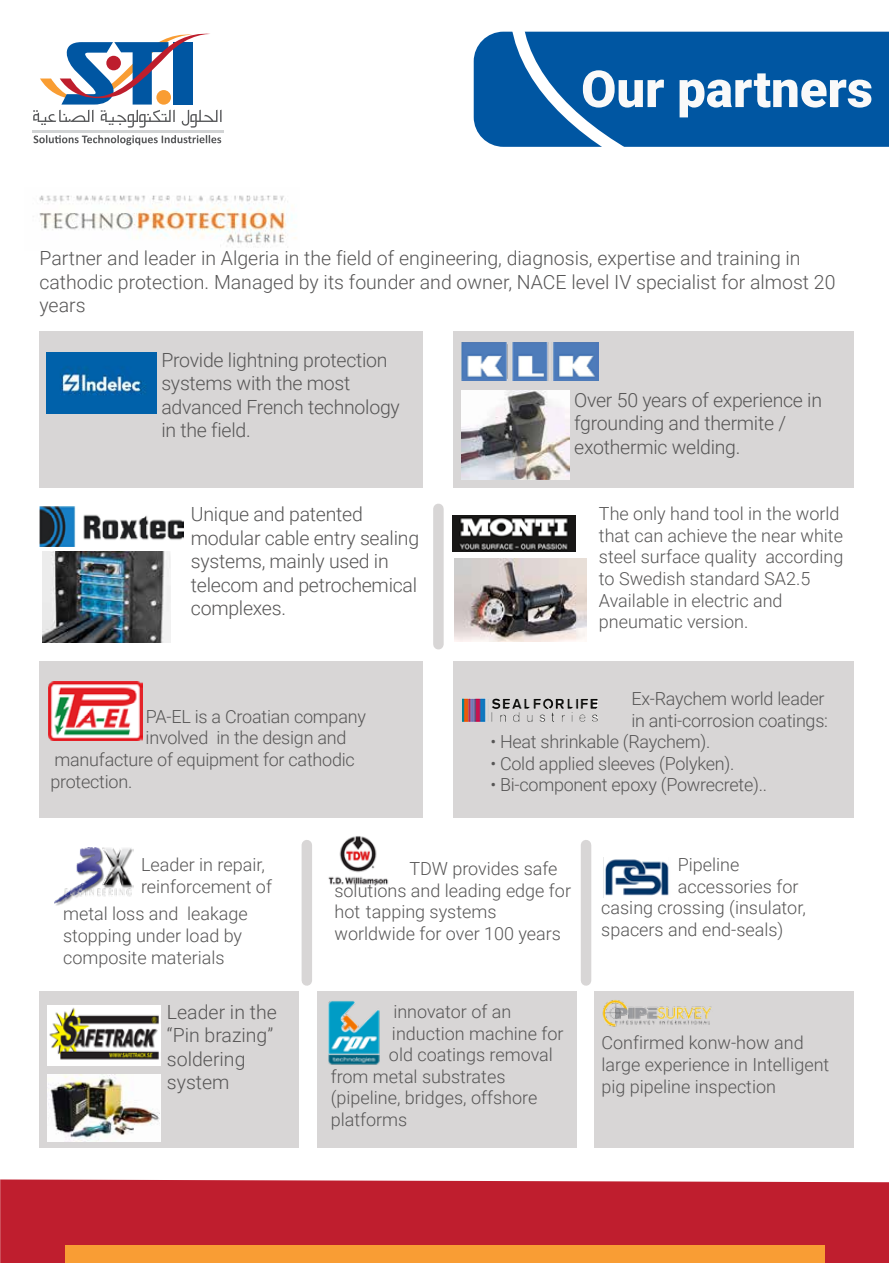
<style>
.page{position:relative;width:889px;height:1263px;background:#fff}
.page>*{position:absolute;margin:0;border:0;box-sizing:border-box;transform-origin:0 0}
.t1{font:900 51px "Roboto";color:#f9f9f9}
.t2{font:300 19.5px/23.4px "Roboto";letter-spacing:-.015em;color:#575656}
.t3{font:300 18px/21.6px "Roboto";color:#575656}
</style>
<div class="page">
<div style="left:1px;top:1179px;width:888px;height:84px;background:#bf1e2e"></div>
<div style="left:65px;top:1245px;width:759px;height:18px;background:#f99d34"></div>
<svg style="left:474px;top:32px;width:31px;height:115px;background:#1a67ab"></svg>
<div style="left:505px;top:31px;width:384px;height:116px;background:#0056a2"></div>
<div style="left:595px;top:991px;width:259px;height:156px;background:#d8d6d6"></div>
<div style="left:454px;top:661px;width:400px;height:156px;background:#d8d6d6"></div>
<div style="left:454px;top:332px;width:400px;height:156px;background:#d8d6d6"></div>
<div style="left:317px;top:991px;width:259px;height:156px;background:#d8d6d6"></div>
<div style="left:40px;top:991px;width:259px;height:156px;background:#d8d6d6"></div>
<div style="left:40px;top:661px;width:383px;height:156px;background:#d8d6d6"></div>
<div style="left:40px;top:332px;width:383px;height:156px;background:#d8d6d6"></div>
<img style="left:47px;top:1074px;width:113px;height:67px">
<img style="left:47px;top:1005px;width:113px;height:60px">
<div style="left:581px;top:845px;width:10px;height:135px;background:#d8d6d6"></div>
<div style="left:302px;top:845px;width:10px;height:135px;background:#d8d6d6"></div>
<div style="left:433px;top:509px;width:11px;height:135px;background:#d8d6d6"></div>
<img style="left:39px;top:195px;width:258px;height:53px">
<img style="left:46px;top:352px;width:110px;height:61px">
<img style="left:461px;top:343px;width:138px;height:38px">
<img style="left:461px;top:390px;width:109px;height:90px">
<img style="left:40px;top:507px;width:143px;height:39px">
<img style="left:43px;top:551px;width:127px;height:91px">
<img style="left:452px;top:515px;width:123px;height:36px">
<img style="left:455px;top:559px;width:131px;height:82px">
<img style="left:49px;top:682px;width:94px;height:58px">
<img style="left:603px;top:857px;width:66px;height:40px">
<img style="left:462px;top:698px;width:136px;height:24px">
<img style="left:54px;top:847px;width:79px;height:59px">
<img style="left:328px;top:836px;width:61px;height:49px">
<img style="left:602px;top:1000px;width:110px;height:27px">
<img style="left:328px;top:1001px;width:52px;height:64px">
<hr style="left:32px;top:130px;width:191px;height:3px;background:#d1d3d4">
<svg style="left:33px;top:33px;width:189px;height:95px"></svg>
<svg style="left:34px;top:135px;width:187px;height:10px"></svg>
<hr style="left:0;top:1179px;width:1px;height:84px;background:#bf1e2e">
<h1 class="t1" style="left:581px;top:53px;width:293px">Our partners</h1>
<p class="t2" style="left:40px;top:246px;width:798px">Partner and leader in Algeria in the field of engineering, diagnosis, expertise and training in cathodic protection. Managed by its founder and owner, NACE level IV specialist for almost 20 years</p>
<p class="t2" style="left:161px;top:347px;width:240px">Provide lightning protection systems with the most advanced French technology in the field.</p>
<p class="t2" style="left:191px;top:502px;width:230px">Unique and patented modular cable entry sealing systems, mainly used in telecom and petrochemical complexes.</p>
<p class="t3" style="left:146px;top:705px;width:222px">PA-EL is a Croatian company</p>
<p class="t3" style="left:146px;top:726px;width:202px">involved in the design and</p>
<p class="t3" style="left:55px;top:748px;width:302px">manufacture of equipment for cathodic</p>
<p class="t3" style="left:50px;top:770px;width:84px">protection.</p>
<p class="t2" style="left:574px;top:388px;width:249px">Over 50 years of experience in fgrounding and thermite / exothermic welding.</p>
<p class="t3" style="left:599px;top:502px;width:246px">The only hand tool in the world that can achieve the near white steel surface quality according to Swedish standard SA2.5<br>Available in electric and pneumatic version.</p>
<p class="t3" style="left:631px;top:687px;width:198px">Ex-Raychem world leader in anti-corrosion coatings:</p>
<p class="t3" style="left:490px;top:730px;width:222px">• Heat shrinkable (Raychem).</p>
<p class="t3" style="left:490px;top:752px;width:245px">• Cold applied sleeves (Polyken).</p>
<p class="t3" style="left:490px;top:773px;width:278px">• Bi-component epoxy (Powrecrete)..</p>
<p class="t3" style="left:141px;top:853px;width:132px">Leader in repair, reinforcement of</p>
<p class="t3" style="left:63px;top:902px;width:186px">metal loss and leakage stopping under load by composite materials</p>
<p class="t2" style="left:167px;top:999px;width:111px">Leader in the “Pin brazing” soldering system</p>
<p class="t3" style="left:334px;top:857px;width:238px;text-indent:75px">TDW provides safe solutions and leading edge for hot tapping systems worldwide for over 100 years</p>
<p class="t3" style="left:393px;top:1000px;width:119px">innovator of an</p>
<p class="t3" style="left:392px;top:1021px;width:173px">induction machine for</p>
<p class="t3" style="left:389px;top:1043px;width:165px">old coatings removal</p>
<p class="t3" style="left:331px;top:1065px;width:176px">from metal substrates</p>
<p class="t3" style="left:331px;top:1086px;width:208px">(pipeline, bridges, offshore</p>
<p class="t3" style="left:331px;top:1108px;width:78px">platforms</p>
<p class="t3" style="left:678px;top:853px;width:63px">Pipeline</p>
<p class="t3" style="left:678px;top:875px;width:122px">accessories for</p>
<p class="t3" style="left:601px;top:896px;width:206px">casing crossing (insulator,</p>
<p class="t3" style="left:601px;top:918px;width:184px">spacers and end-seals)</p>
<p class="t3" style="left:601px;top:1031px;width:229px">Confirmed konw-how and large experience in Intelligent pig pipeline inspection</p>
</div>
